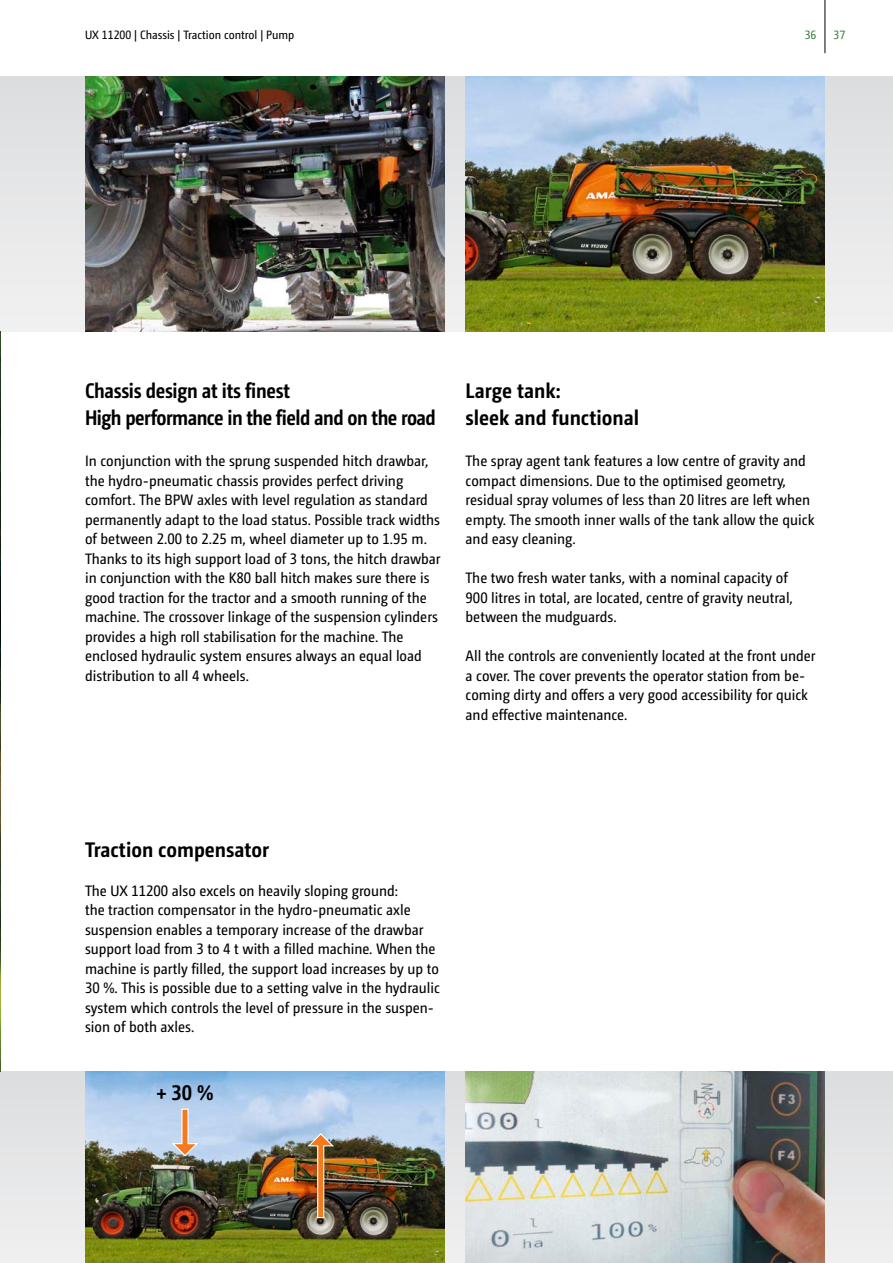
<style>
.page{position:relative;width:893px;height:1263px;background:#fff}
.page>*{position:absolute;margin:0;border:0;box-sizing:border-box;transform-origin:0 0}
.t1{font:700 21px/27px "Camingo Dos Pro S Cd";letter-spacing:-.01em;color:#000;scale:.95 1}
.t2{font:700 21px/27px "Camingo Dos Pro S Cd";letter-spacing:-.01em;color:#000}
.t3{font:15px/19.5px "Camingo Dos Pro S Cd";color:#000}
.t4{font:12px "Camingo Dos Pro S Cd";color:#000}
.t5{font:12px "Camingo Dos Pro S Cd";color:#3c803f}
</style>
<div class="page">
<div style="left:0;top:77px;width:893px;height:255px;background:#e6e7e8"></div>
<div style="left:0;top:1071px;width:893px;height:192px;background:#e5e6e7"></div>
<img style="left:0;top:332px;width:1px;height:739px">
<img style="left:85px;top:77px;width:359px;height:255px">
<img style="left:85px;top:1071px;width:359px;height:192px">
<svg style="left:170px;top:1108px;width:28px;height:49px"></svg>
<img style="left:307px;top:1132px;width:28px;height:87px">
<img style="left:466px;top:77px;width:359px;height:255px">
<img style="left:466px;top:1071px;width:359px;height:192px">
<hr style="left:825px;top:0;width:1px;height:53px;background:#000">
<p class="t4" style="left:85px;top:28px;width:211px">UX 11200 | Chassis | Traction control | Pump</p>
<p class="t5" style="left:805px;top:28px;width:13px">36</p>
<p class="t5" style="left:833px;top:28px;width:13px">37</p>
<h1 class="t1" style="left:85px;top:377px;width:371px">Chassis design at its finest<br>High performance in the field and on the road</h1>
<p class="t3" style="left:85px;top:451px;width:357px">In conjunction with the sprung suspended hitch drawbar, the hydro-pneumatic chassis provides perfect driving comfort. The BPW axles with level regulation as standard permanently adapt to the load status. Possible track widths of between 2.00 to 2.25 m, wheel diameter up to 1.95 m.<br>Thanks to its high support load of 3 tons, the hitch drawbar in conjunction with the K80 ball hitch makes sure there is good traction for the tractor and a smooth running of the machine. The crossover linkage of the suspension cylinders provides a high roll stabilisation for the machine. The enclosed hydraulic system ensures always an equal load distribution to all 4 wheels.</p>
<h1 class="t2" style="left:466px;top:377px;width:175px">Large tank:<br>sleek and functional</h1>
<p class="t3" style="left:466px;top:451px;width:350px">The spray agent tank features a low centre of gravity and compact dimensions. Due to the optimised geometry, residual spray volumes of less than 20 litres are left when empty. The smooth inner walls of the tank allow the quick and easy cleaning.</p>
<p class="t3" style="left:466px;top:568px;width:329px">The two fresh water tanks, with a nominal capacity of<br>900 litres in total, are located, centre of gravity neutral, between the mudguards.</p>
<p class="t3" style="left:466px;top:646px;width:351px">All the controls are conveniently located at the front under a cover. The cover prevents the operator station from be&shy;coming dirty and offers a very good accessibility for quick and effective maintenance.</p>
<h1 class="t2" style="left:85px;top:836px;width:186px">Traction compensator</h1>
<p class="t3" style="left:85px;top:881px;width:356px">The UX 11200 also excels on heavily sloping ground:<br>the traction compensator in the hydro-pneumatic axle suspension enables a temporary increase of the drawbar support load from 3 to 4 t with a filled machine. When the machine is partly filled, the support load increases by up to 30 %. This is possible due to a setting valve in the hydraulic system which controls the level of pressure in the suspen&shy;sion of both axles.</p>
<h1 class="t2" style="left:156px;top:1079px;width:59px">+ 30 %</h1>
</div>
